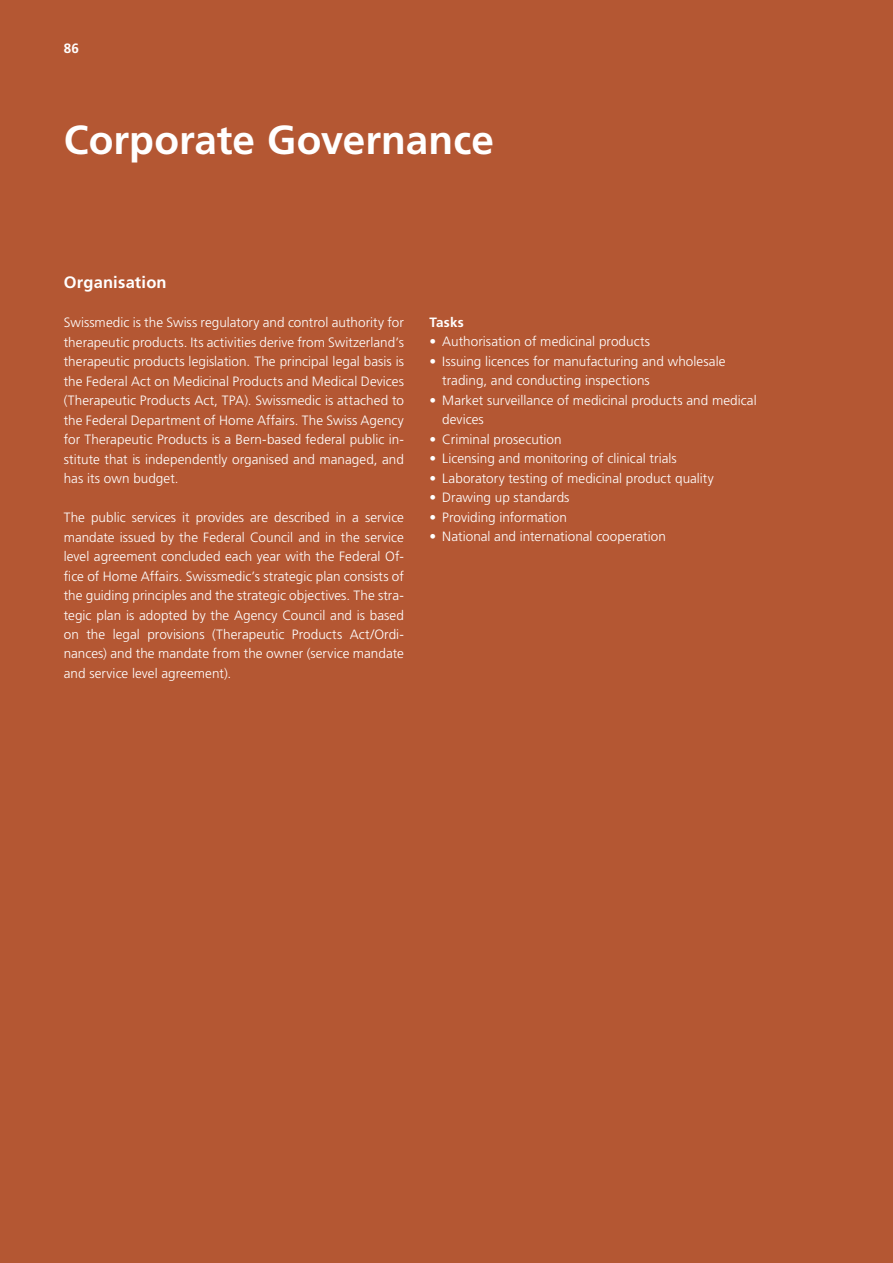
<style>
.page{position:relative;width:893px;height:1263px;background:#b45733}
.page>*{position:absolute;margin:0;border:0;box-sizing:border-box;transform-origin:0 0}
.t1{font:700 40.5px "Frutiger LT Std";color:#fff}
.t2{font:700 16.5px "Frutiger LT Std";letter-spacing:.01em;color:#fff}
.t3{font:300 13.5px/19.5px "Frutiger LT Std";color:#fff;text-align:justify}
.t4{font:700 13.5px "Frutiger LT Std";letter-spacing:.015em;color:#fff}
</style>
<div class="page">
<p class="t4" style="left:64px;top:40px;width:17px">86</p>
<h1 class="t1" style="left:64px;top:116px;width:432px">Corporate Governance</h1>
<p class="t2" style="left:64px;top:273px;width:104px">Organisation</p>
<p class="t3" style="left:64px;top:313px;width:342px">Swissmedic is the Swiss regulatory and control authority for therapeutic products. Its activities derive from Switzerland’s therapeutic products legislation. The principal legal basis is the Federal Act on Medicinal Products and Medical Devices (Therapeutic Products Act, TPA). Swissmedic is attached to the Federal Department of Home Affairs. The Swiss Agency for Therapeutic Products is a Bern-based federal public in&shy;stitute that is independently organised and managed, and has its own budget.</p>
<p class="t3" style="left:64px;top:508px;width:342px">The public services it provides are described in a service mandate issued by the Federal Council and in the service level agreement concluded each year with the Federal Of&shy;fice of Home Affairs. Swissmedic’s strategic plan consists of the guiding principles and the strategic objectives. The stra&shy;tegic plan is adopted by the Agency Council and is based on the legal provisions (Therapeutic Products Act/Ordi&shy;nances) and the mandate from the owner (service mandate and service level agreement).</p>
<p class="t4" style="left:429px;top:314px;width:36px">Tasks</p>
<p class="t3" style="left:429px;top:332px;width:222px">• Authorisation of medicinal products</p>
<p class="t3" style="left:442px;top:352px;width:285px;text-indent:-13px">• Issuing licences for manufacturing and wholesale trading, and conducting inspections</p>
<p class="t3" style="left:442px;top:391px;width:316px;text-indent:-13px">• Market surveillance of medicinal products and medical devices</p>
<p class="t3" style="left:429px;top:430px;width:134px">• Criminal prosecution</p>
<p class="t3" style="left:429px;top:449px;width:249px">• Licensing and monitoring of clinical trials</p>
<p class="t3" style="left:429px;top:469px;width:286px">• Laboratory testing of medicinal product quality</p>
<p class="t3" style="left:429px;top:488px;width:142px">• Drawing up standards</p>
<p class="t3" style="left:429px;top:508px;width:139px">• Providing information</p>
<p class="t3" style="left:429px;top:527px;width:238px">• National and international cooperation</p>
</div>
